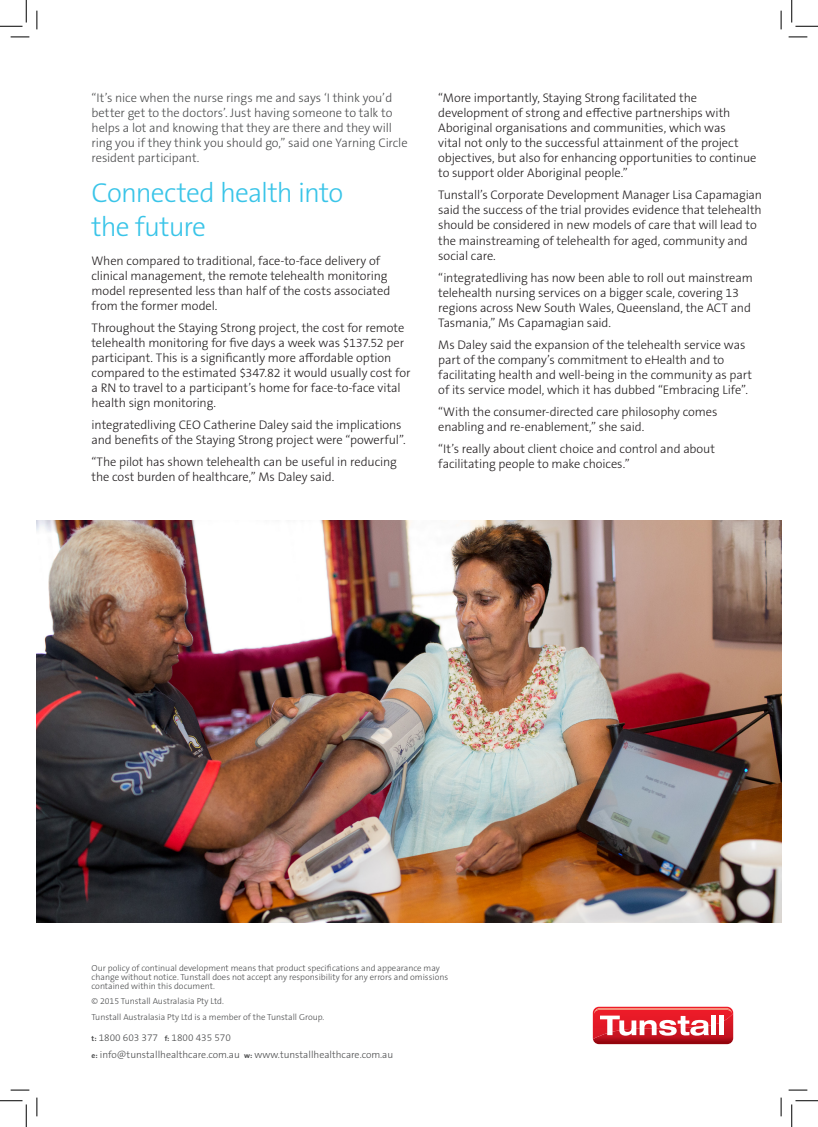
<style>
.page{position:relative;width:818px;height:1127px;background:#fff}
.page>*{position:absolute;margin:0;border:0;box-sizing:border-box;transform-origin:0 0}
._04_Intro_Pink{font:300 27.5px/33px "The Sans B W3";letter-spacing:-.035em;color:#39c4e8}
._02_Quote_Author_BOL{font:300 12.5px/15px "The Sans B W3";letter-spacing:-.01em;color:#231f20}
._04_Intro_Pink-2{font:300 12.5px/15px "The Sans B W3";letter-spacing:-.01em;color:#4b4c4d}
.t1{font:300 10px "The Sans B W3";color:#4b4c4d}
.t2{font:300 8.75px/8.8px "The Sans B W3";color:#4b4c4d}
.s1{font-family:"The Sans B W7";font-weight:700;font-size:7.5px}
</style>
<div class="page">
<svg style="left:593px;top:1006px;width:140px;height:37px"></svg>
<div style="left:711px;top:1014px;width:5px;height:20px;background:#fff"></div>
<div style="left:719px;top:1014px;width:5px;height:20px;background:#fff"></div>
<img style="left:37px;top:520px;width:744px;height:402px">
<svg style="left:11px;top:36px;width:18px;height:2px"></svg>
<svg style="left:788px;top:36px;width:19px;height:2px"></svg>
<svg style="left:11px;top:1089px;width:18px;height:1px"></svg>
<svg style="left:788px;top:1089px;width:19px;height:1px"></svg>
<svg style="left:36px;top:11px;width:2px;height:18px"></svg>
<svg style="left:36px;top:1097px;width:2px;height:18px"></svg>
<svg style="left:780px;top:11px;width:2px;height:18px"></svg>
<svg style="left:780px;top:1097px;width:2px;height:18px"></svg>
<svg style="left:0;top:0;width:27px;height:27px"></svg>
<svg style="left:0;top:1100px;width:27px;height:26px"></svg>
<svg style="left:791px;top:0;width:27px;height:27px"></svg>
<svg style="left:791px;top:1100px;width:27px;height:26px"></svg>
<p class="_04_Intro_Pink-2" style="left:92px;top:91px;width:318px">“It’s nice when the nurse rings me and says ‘I think you’d better get to the doctors’. Just having someone to talk to helps a lot and knowing that they are there and they will ring you if they think you should go,” said one Yarning Circle resident participant.</p>
<p class="_04_Intro_Pink" style="left:92px;top:177px;width:253px">Connected health into the future</p>
<p class="_02_Quote_Author_BOL" style="left:92px;top:253px;width:300px">When compared to traditional, face-to-face delivery of clinical management, the remote telehealth monitoring model represented less than half of the costs associated from the former model.</p>
<p class="_02_Quote_Author_BOL" style="left:92px;top:320px;width:321px">Throughout the Staying Strong project, the cost for remote telehealth monitoring for five days a week was $137.52 per participant. This is a significantly more affordable option compared to the estimated $347.82 it would usually cost for a RN to travel to a participant’s home for face-to-face vital health sign monitoring.</p>
<p class="_02_Quote_Author_BOL" style="left:92px;top:417px;width:316px">integratedliving CEO Catherine Daley said the implications and benefits of the Staying Strong project were “powerful”.</p>
<p class="_02_Quote_Author_BOL" style="left:92px;top:454px;width:307px">“The pilot has shown telehealth can be useful in reducing the cost burden of healthcare,” Ms Daley said.</p>
<p class="_02_Quote_Author_BOL" style="left:438px;top:91px;width:320px">“More importantly, Staying Strong facilitated the development of strong and effective partnerships with Aboriginal organisations and communities, which was<br>vital not only to the successful attainment of the project objectives, but also for enhancing opportunities to continue to support older Aboriginal people.”</p>
<p class="_02_Quote_Author_BOL" style="left:438px;top:188px;width:325px">Tunstall’s Corporate Development Manager Lisa Capamagian said the success of the trial provides evidence that telehealth should be considered in new models of care that will lead to the mainstreaming of telehealth for aged, community and social care.</p>
<p class="_02_Quote_Author_BOL" style="left:438px;top:270px;width:316px">“integratedliving has now been able to roll out mainstream telehealth nursing services on a bigger scale, covering 13 regions across New South Wales, Queensland, the ACT and Tasmania,” Ms Capamagian said.</p>
<p class="_02_Quote_Author_BOL" style="left:438px;top:337px;width:315px">Ms Daley said the expansion of the telehealth service was part of the company’s commitment to eHealth and to facilitating health and well-being in the community as part of its service model, which it has dubbed “Embracing Life”.</p>
<p class="_02_Quote_Author_BOL" style="left:438px;top:404px;width:281px">“With the consumer-directed care philosophy comes enabling and re-enablement,” she said.</p>
<p class="_02_Quote_Author_BOL" style="left:438px;top:441px;width:278px">“It’s really about client choice and control and about facilitating people to make choices.”</p>
<p class="t2" style="left:92px;top:963px;width:358px">Our policy of continual development means that product specifications and appearance may change without notice. Tunstall does not accept any responsibility for any errors and omissions contained within this document.</p>
<p class="t2" style="left:92px;top:996px;width:134px">© 2015 Tunstall Australasia Pty Ltd.</p>
<p class="t2" style="left:92px;top:1012px;width:234px">Tunstall Australasia Pty Ltd is a member of the Tunstall Group.</p>
<p class="t1" style="left:92px;top:1030px;width:141px"><span class="s1">t:</span> 1800 603 377 <span class="s1">f:</span> 1800 435 570</p>
<p class="t1" style="left:92px;top:1047px;width:303px"><span class="s1">e:</span> info@tunstallhealthcare.com.au <span class="s1">w:</span> www.tunstallhealthcare.com.au</p>
</div>
